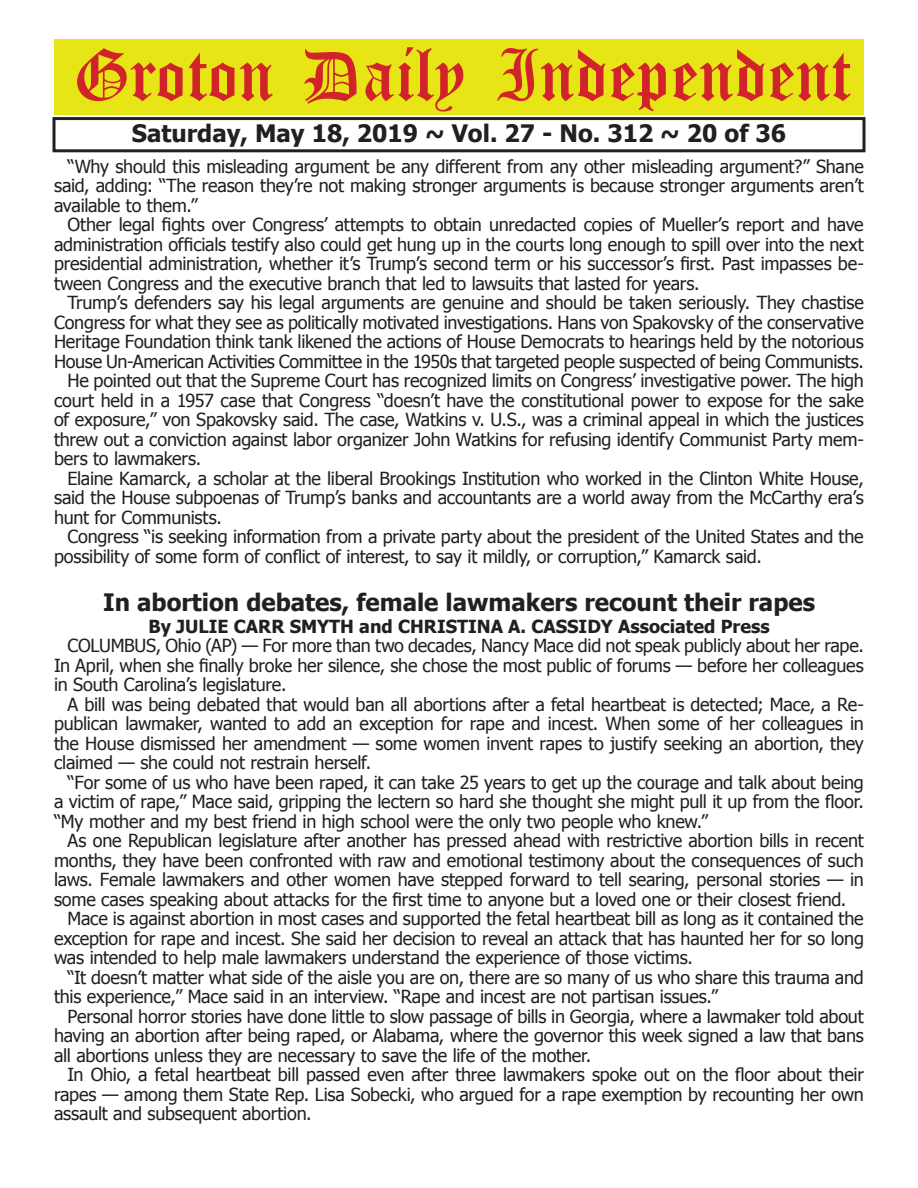
<style>
.page{position:relative;width:918px;height:1188px;background:#fff}
.page>*{position:absolute;margin:0;border:0;box-sizing:border-box;transform-origin:0 0}
.t1{font:54px "Old English Five";color:#d1232a}
.t2{font:700 24px "Tahoma";color:#231f20}
.t3{font:18px/19.5px "Tahoma";letter-spacing:-.01em;color:#231f20;text-align:justify}
.t4{font:700 18px "Tahoma";color:#231f20}
</style>
<div class="page">
<div style="left:52px;top:117px;width:814px;height:35px;border:3px solid #231f20"></div>
<div style="left:54px;top:40px;width:810px;height:75px;background:#e7e515"></div>
<h1 class="t1" style="left:73px;top:50px;width:779px">Groton Daily Independent</h1>
<h2 class="t2" style="left:132px;top:116px;width:656px">Saturday, May 18, 2019 ~ Vol. 27 - No. 312 ~ 20 of 36</h2>
<p class="t3" style="left:54px;top:156px;width:811px;text-indent:14px">“Why should this misleading argument be any different from any other misleading argument?” Shane said, adding: “The reason they’re not making stronger arguments is because stronger arguments aren’t available to them.”</p>
<p class="t3" style="left:54px;top:214px;width:812px;text-indent:14px">Other legal fights over Congress’ attempts to obtain unredacted copies of Mueller’s report and have administration officials testify also could get hung up in the courts long enough to spill over into the next presidential administration, whether it’s Trump’s second term or his successor’s first. Past impasses be&shy;tween Congress and the executive branch that led to lawsuits that lasted for years.</p>
<p class="t3" style="left:68px;top:292px;width:798px">Trump’s defenders say his legal arguments are genuine and should be taken seriously. They chastise</p>
<p class="t3" style="left:54px;top:312px;width:811px">Congress for what they see as politically motivated investigations. Hans von Spakovsky of the conservative</p>
<p class="t3" style="left:54px;top:331px;width:811px">Heritage Foundation think tank likened the actions of House Democrats to hearings held by the notorious</p>
<p class="t3" style="left:54px;top:351px;width:811px">House Un-American Activities Committee in the 1950s that targeted people suspected of being Communists.</p>
<p class="t3" style="left:68px;top:370px;width:798px">He pointed out that the Supreme Court has recognized limits on Congress’ investigative power. The high</p>
<p class="t3" style="left:54px;top:390px;width:811px">court held in a 1957 case that Congress “doesn’t have the constitutional power to expose for the sake</p>
<p class="t3" style="left:54px;top:409px;width:811px">of exposure,” von Spakovsky said. The case, Watkins v. U.S., was a criminal appeal in which the justices</p>
<p class="t3" style="left:54px;top:429px;width:812px">threw out a conviction against labor organizer John Watkins for refusing identify Communist Party mem-</p>
<p class="t3" style="left:54px;top:448px;width:149px">bers to lawmakers.</p>
<p class="t3" style="left:68px;top:468px;width:798px">Elaine Kamarck, a scholar at the liberal Brookings Institution who worked in the Clinton White House,</p>
<p class="t3" style="left:54px;top:487px;width:811px">said the House subpoenas of Trump’s banks and accountants are a world away from the McCarthy era’s</p>
<p class="t3" style="left:54px;top:507px;width:169px">hunt for Communists.</p>
<p class="t3" style="left:68px;top:526px;width:798px">Congress “is seeking information from a private party about the president of the United States and the</p>
<p class="t3" style="left:54px;top:546px;width:709px">possibility of some form of conflict of interest, to say it mildly, or corruption,” Kamarck said.</p>
<h2 class="t2" style="left:103px;top:586px;width:713px">In abortion debates, female lawmakers recount their rapes</h2>
<p class="t4" style="left:148px;top:614px;width:623px">By JULIE CARR SMYTH and CHRISTINA A. CASSIDY Associated Press</p>
<p class="t3" style="left:54px;top:635px;width:812px;text-indent:14px">COLUMBUS, Ohio (AP) — For more than two decades, Nancy Mace did not speak publicly about her rape.<br>In April, when she finally broke her silence, she chose the most public of forums — before her colleagues in South Carolina’s legislature.</p>
<p class="t3" style="left:54px;top:694px;width:812px;text-indent:14px">A bill was being debated that would ban all abortions after a fetal heartbeat is detected; Mace, a Re&shy;publican lawmaker, wanted to add an exception for rape and incest. When some of her colleagues in the House dismissed her amendment — some women invent rapes to justify seeking an abortion, they claimed — she could not restrain herself.</p>
<p class="t3" style="left:54px;top:772px;width:811px;text-indent:14px">“For some of us who have been raped, it can take 25 years to get up the courage and talk about being a victim of rape,” Mace said, gripping the lectern so hard she thought she might pull it up from the floor. “My mother and my best friend in high school were the only two people who knew.”</p>
<p class="t3" style="left:68px;top:830px;width:798px">As one Republican legislature after another has pressed ahead with restrictive abortion bills in recent</p>
<p class="t3" style="left:54px;top:850px;width:811px">months, they have been confronted with raw and emotional testimony about the consequences of such</p>
<p class="t3" style="left:54px;top:869px;width:811px">laws. Female lawmakers and other women have stepped forward to tell searing, personal stories — in</p>
<p class="t3" style="left:54px;top:889px;width:794px">some cases speaking about attacks for the first time to anyone but a loved one or their closest friend.</p>
<p class="t3" style="left:68px;top:908px;width:798px">Mace is against abortion in most cases and supported the fetal heartbeat bill as long as it contained the</p>
<p class="t3" style="left:54px;top:928px;width:811px">exception for rape and incest. She said her decision to reveal an attack that has haunted her for so long</p>
<p class="t3" style="left:54px;top:947px;width:641px">was intended to help male lawmakers understand the experience of those victims.</p>
<p class="t3" style="left:68px;top:967px;width:798px">“It doesn’t matter what side of the aisle you are on, there are so many of us who share this trauma and</p>
<p class="t3" style="left:54px;top:986px;width:665px">this experience,” Mace said in an interview. “Rape and incest are not partisan issues.”</p>
<p class="t3" style="left:68px;top:1006px;width:798px">Personal horror stories have done little to slow passage of bills in Georgia, where a lawmaker told about</p>
<p class="t3" style="left:54px;top:1025px;width:811px">having an abortion after being raped, or Alabama, where the governor this week signed a law that bans</p>
<p class="t3" style="left:54px;top:1045px;width:539px">all abortions unless they are necessary to save the life of the mother.</p>
<p class="t3" style="left:68px;top:1064px;width:798px">In Ohio, a fetal heartbeat bill passed even after three lawmakers spoke out on the floor about their</p>
<p class="t3" style="left:54px;top:1084px;width:811px">rapes — among them State Rep. Lisa Sobecki, who argued for a rape exemption by recounting her own</p>
<p class="t3" style="left:54px;top:1103px;width:259px">assault and subsequent abortion.</p>
</div>
